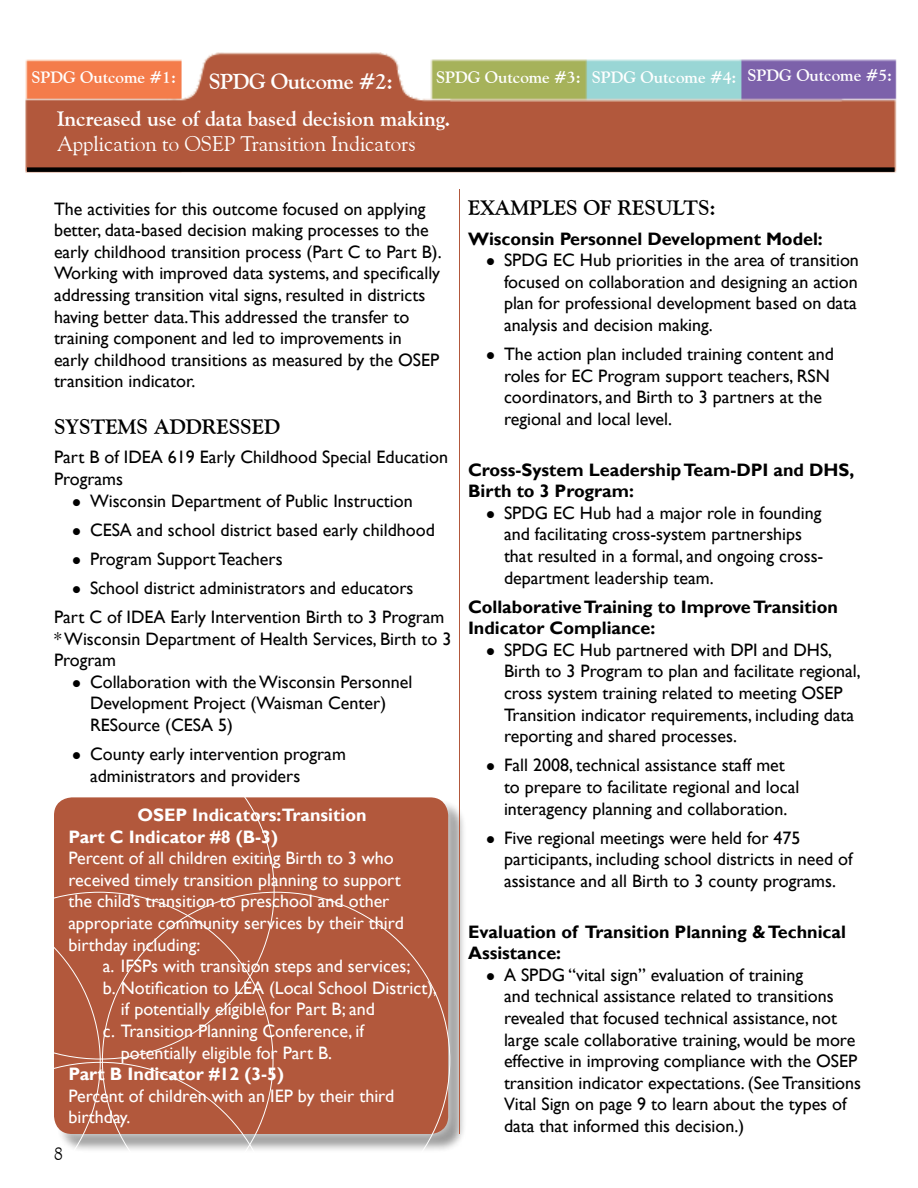
<style>
.page{position:relative;width:918px;height:1188px;background:#fff}
.page>*{position:absolute;margin:0;border:0;box-sizing:border-box;transform-origin:0 0}
.t1{font:700 21.75px "Goudy Old Style BT";letter-spacing:-.02em;color:#fff}
.t2{font:700 21px "Goudy Old Style BT";color:#fff}
.t3{font:21px "Goudy Old Style BT";color:#fff}
.t4{font:700 21px "Goudy Old Style BT";color:#000}
.t5{font:18px/21.6px "Gill Sans";color:#000}
.t6{font:18px/21.6px "Gill Sans";color:#fff}
.t7{font:700 18px/21.6px "Gill Sans";color:#000}
.t8{font:700 18px/21.6px "Gill Sans";color:#fff}
.t9{font:18px "Goudy Old Style BT";color:#000}
.t10{font:700 16.5px "Goudy Old Style BT";color:#fff}
</style>
<div class="page">
<div style="left:54px;top:797px;width:394px;height:337px;background:#b2583c;border-radius:18px"></div>
<img style="left:25px;top:52px;width:872px;height:121px">
<svg style="left:274px;top:892px;width:176px;height:258px"></svg>
<svg style="left:54px;top:797px;width:220px;height:96px"></svg>
<svg style="left:54px;top:893px;width:220px;height:257px"></svg>
<div style="left:27px;top:167px;width:868px;height:5px;background:#000"></div>
<div style="left:449px;top:182px;width:20px;height:959px;background:#fff;opacity:.75"></div>
<hr style="left:459px;top:189px;width:1px;height:945px;background:#b2583c">
<p class="t10" style="left:32px;top:67px;width:146px">SPDG Outcome #1:</p>
<p class="t10" style="left:436px;top:67px;width:302px">SPDG Outcome #3: SPDG Outcome #4:</p>
<p class="t2" style="left:57px;top:106px;width:395px">Increased use of data based decision making.</p>
<p class="t3" style="left:57px;top:131px;width:360px">Application to OSEP Transition Indicators</p>
<p class="t1" style="left:209px;top:68px;width:186px">SPDG Outcome #2:</p>
<p class="t10" style="left:748px;top:65px;width:146px">SPDG Outcome #5:</p>
<p class="t5" style="left:54px;top:198px;width:389px">The activities for this outcome focused on applying better, data-based decision making processes to the early childhood transition process (Part C to Part B).<br>Working with improved data systems, and specifically addressing transition vital signs, resulted in districts having better data.This addressed the transfer to training component and led to improvements in<br>early childhood transitions as measured by the OSEP transition indicator.</p>
<p class="t4" style="left:54px;top:414px;width:228px">SYSTEMS ADDRESSED</p>
<p class="t5" style="left:54px;top:447px;width:396px">Part B of IDEA 619 Early Childhood Special Education<br>Programs</p>
<p class="t5" style="left:72px;top:490px;width:342px">● Wisconsin Department of Public Instruction</p>
<p class="t5" style="left:72px;top:519px;width:364px">● CESA and school district based early childhood</p>
<p class="t5" style="left:72px;top:548px;width:212px">● Program Support Teachers</p>
<p class="t5" style="left:54px;top:574px;width:392px;line-height:29.1px;text-indent:18px">● School district administrators and educators<br>Part C of IDEA Early Intervention Birth to 3 Program</p>
<p class="t5" style="left:54px;top:628px;width:399px">* Wisconsin Department of Health Services, Birth to 3<br>Program</p>
<p class="t5" style="left:90px;top:671px;width:324px;text-indent:-18px">● Collaboration with the Wisconsin Personnel<br>Development Project (Waisman Center)<br>RESource (CESA 5)</p>
<p class="t5" style="left:90px;top:744px;width:257px;text-indent:-18px">● County early intervention program administrators and providers</p>
<p class="t8" style="left:68px;top:805px;width:300px;text-indent:69px">OSEP Indicators:Transition<br>Part C Indicator #8 (B-3)</p>
<p class="t6" style="left:68px;top:848px;width:337px">Percent of all children exiting Birth to 3 who received timely transition planning to support the child’s transition to preschool and other appropriate community services by their third birthday including:</p>
<p class="t6" style="left:103px;top:956px;width:309px">a. IFSPs with transition steps and services;</p>
<p class="t6" style="left:103px;top:977px;width:336px">b. Notification to LEA (Local School District),</p>
<p class="t6" style="left:121px;top:999px;width:255px">if potentially eligible for Part B; and</p>
<p class="t6" style="left:103px;top:1020px;width:263px">c. Transition Planning Conference, if</p>
<p class="t6" style="left:121px;top:1042px;width:213px">potentially eligible for Part B.</p>
<p class="t8" style="left:68px;top:1064px;width:217px">Part B Indicator #12 (3-5)</p>
<p class="t6" style="left:68px;top:1085px;width:327px">Percent of children with an IEP by their third birthday.</p>
<p class="t9" style="left:54px;top:1143px;width:10px">8</p>
<p class="t4" style="left:468px;top:195px;width:249px">EXAMPLES OF RESULTS:</p>
<p class="t7" style="left:468px;top:228px;width:356px">Wisconsin Personnel Development Model:</p>
<p class="t5" style="left:504px;top:250px;width:356px;text-align:justify;text-indent:-18px">● SPDG EC Hub priorities in the area of transition focused on collaboration and designing an action plan for professional development based on data analysis and decision making.</p>
<p class="t5" style="left:504px;top:344px;width:332px;text-indent:-18px">● The action plan included training content and roles for EC Program support teachers, RSN coordinators, and Birth to 3 partners at the regional and local level.</p>
<p class="t7" style="left:468px;top:459px;width:388px">Cross-System Leadership Team-DPI and DHS,<br>Birth to 3 Program:</p>
<p class="t5" style="left:504px;top:502px;width:321px;text-indent:-18px">● SPDG EC Hub had a major role in founding and facilitating cross-system partnerships that resulted in a formal, and ongoing cross&shy;department leadership team.</p>
<p class="t7" style="left:468px;top:596px;width:371px">Collaborative Training to Improve Transition<br>Indicator Compliance:</p>
<p class="t5" style="left:504px;top:639px;width:358px;text-indent:-18px">● SPDG EC Hub partnered with DPI and DHS, Birth to 3 Program to plan and facilitate regional, cross system training related to meeting OSEP Transition indicator requirements, including data reporting and shared processes.</p>
<p class="t5" style="left:504px;top:755px;width:297px;text-indent:-18px">● Fall 2008, technical assistance staff met to prepare to facilitate regional and local interagency planning and collaboration.</p>
<p class="t5" style="left:504px;top:827px;width:350px;text-indent:-18px">● Five regional meetings were held for 475 participants, including school districts in need of assistance and all Birth to 3 county programs.</p>
<p class="t7" style="left:468px;top:921px;width:379px">Evaluation of Transition Planning &amp; Technical<br>Assistance:</p>
<p class="t5" style="left:504px;top:964px;width:359px;text-indent:-18px">● A SPDG “vital sign” evaluation of training<br>and technical assistance related to transitions revealed that focused technical assistance, not large scale collaborative training, would be more effective in improving compliance with the OSEP transition indicator expectations. (See Transitions Vital Sign on page 9 to learn about the types of data that informed this decision.)</p>
</div>
